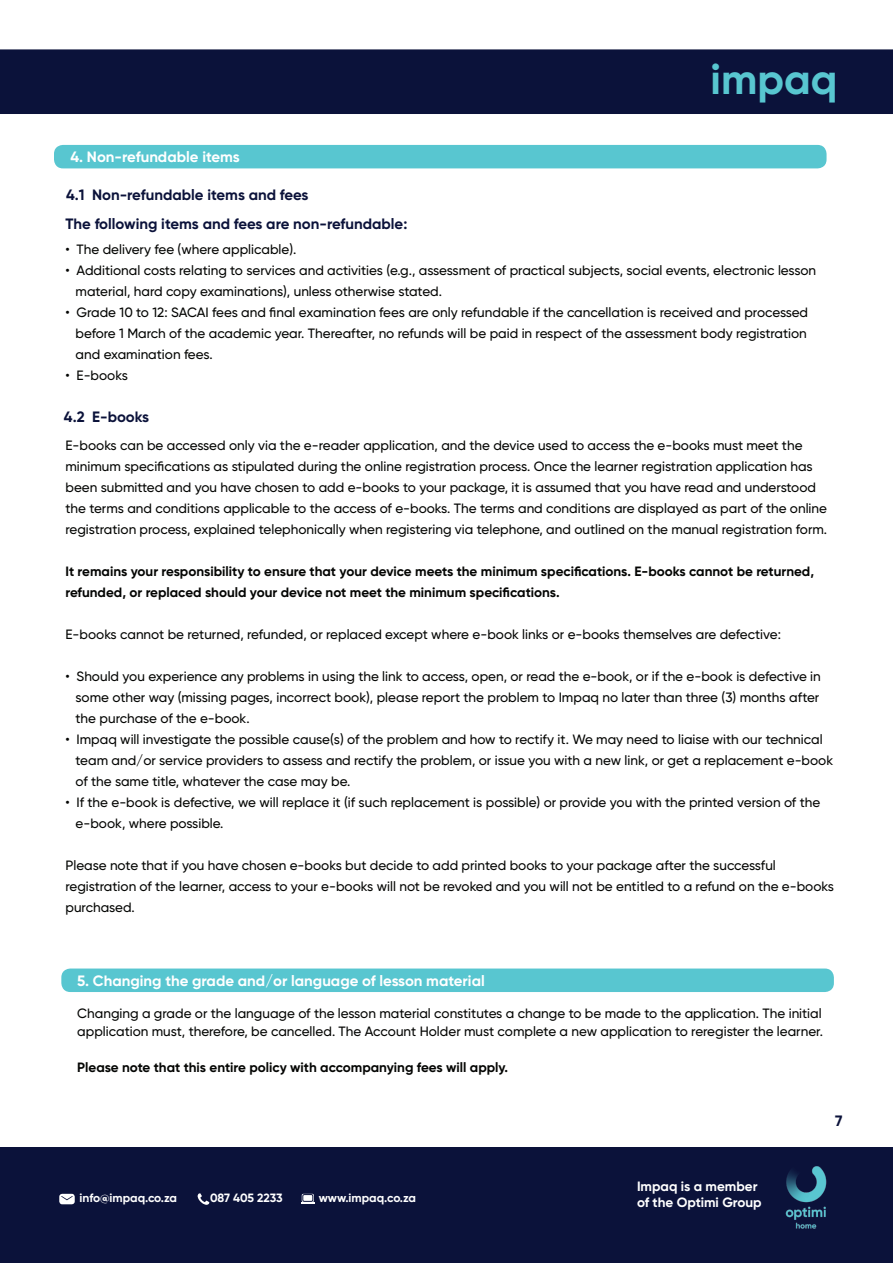
<style>
.page{position:relative;width:893px;height:1263px;background:#fff}
.page>*{position:absolute;margin:0;border:0;box-sizing:border-box;transform-origin:0 0}
.t1{font:700 42.6px "Gilroy";color:#58c6d0}
.t2{font:700 15px "Gilroy";color:#0b123a}
.t3{font:700 15px "Gilroy";color:#fff}
.t4{font:500 13.5px/21px "Gilroy";color:#040503}
.t5{font:700 13.5px/21px "Gilroy";color:#040503}
.t6{font:700 13.5px/16.2px "Gilroy";color:#fff}
.t7{font:700 12px "Gilroy";color:#fff}
</style>
<div class="page">
<div style="left:0;top:49px;width:893px;height:65px;background:#0b123a"></div>
<div style="left:0;top:1148px;width:893px;height:115px;background:#0b123a"></div>
<div style="left:59px;top:1194px;width:16px;height:10px;background:#fff;border-radius:3px"></div>
<svg style="left:61px;top:1196px;width:12px;height:4px"></svg>
<svg style="left:198px;top:1193px;width:11px;height:12px"></svg>
<div style="left:302px;top:1194px;width:12px;height:8px;background:#fff;border-radius:2px"></div>
<div style="left:302px;top:1194px;width:11px;height:8px;border:1px solid #0b123a;border-radius:2px"></div>
<svg style="left:301px;top:1202px;width:14px;height:2px"></svg>
<img style="left:785px;top:1159px;width:42px;height:69px">
<div style="left:54px;top:145px;width:772px;height:23px;background:#58c6d0;border-radius:9px"></div>
<div style="left:61px;top:968px;width:773px;height:24px;background:#58c6d0;border-radius:9px"></div>
<p class="t3" style="left:70px;top:148px;width:171px">4. Non-refundable items</p>
<p class="t2" style="left:66px;top:186px;width:244px">4.1 Non-refundable items and fees</p>
<h1 class="t1" style="left:711px;top:52px;width:128px">impaq</h1>
<p class="t2" style="left:65px;top:214px;width:343px">The following items and fees are non-refundable:</p>
<p class="t4" style="left:65px;top:239px;width:232px">• The delivery fee (where applicable).</p>
<p class="t4" style="left:76px;top:260px;width:742px;text-indent:-10px">• Additional costs relating to services and activities (e.g., assessment of practical subjects, social events, electronic lesson material, hard copy examinations), unless otherwise stated.</p>
<p class="t4" style="left:76px;top:302px;width:734px;text-align:justify;text-indent:-10px">• Grade 10 to 12: SACAI fees and final examination fees are only refundable if the cancellation is received and processed before 1 March of the academic year. Thereafter, no refunds will be paid in respect of the assessment body registration and examination fees.</p>
<p class="t4" style="left:65px;top:365px;width:64px">• E-books</p>
<p class="t2" style="left:64px;top:408px;width:87px">4.2 E-books</p>
<p class="t4" style="left:65px;top:434px;width:763px">E-books can be accessed only via the e-reader application, and the device used to access the e-books must meet the minimum specifications as stipulated during the online registration process. Once the learner registration application has been submitted and you have chosen to add e-books to your package, it is assumed that you have read and understood the terms and conditions applicable to the access of e-books. The terms and conditions are displayed as part of the online registration process, explained telephonically when registering via telephone, and outlined on the manual registration form.</p>
<p class="t5" style="left:65px;top:560px;width:750px">It remains your responsibility to ensure that your device meets the minimum specifications. E-books cannot be returned, refunded, or replaced should your device not meet the minimum specifications.</p>
<p class="t4" style="left:65px;top:623px;width:717px">E-books cannot be returned, refunded, or replaced except where e-book links or e-books themselves are defective:</p>
<p class="t4" style="left:76px;top:665px;width:747px;text-align:justify;text-indent:-10px">• Should you experience any problems in using the link to access, open, or read the e-book, or if the e-book is defective in some other way (missing pages, incorrect book), please report the problem to Impaq no later than three (3) months after the purchase of the e-book.</p>
<p class="t4" style="left:76px;top:728px;width:759px;text-indent:-10px">• Impaq will investigate the possible cause(s) of the problem and how to rectify it. We may need to liaise with our technical team and/or service providers to assess and rectify the problem, or issue you with a new link, or get a replacement e-book of the same title, whatever the case may be.</p>
<p class="t4" style="left:76px;top:791px;width:746px;text-indent:-10px">• If the e-book is defective, we will replace it (if such replacement is possible) or provide you with the printed version of the e-book, where possible.</p>
<p class="t4" style="left:65px;top:854px;width:770px">Please note that if you have chosen e-books but decide to add printed books to your package after the successful registration of the learner, access to your e-books will not be revoked and you will not be entitled to a refund on the e-books purchased.</p>
<p class="t3" style="left:77px;top:971px;width:409px">5. Changing the grade and/or language of lesson material</p>
<p class="t4" style="left:77px;top:1004px;width:747px;line-height:18px">Changing a grade or the language of the lesson material constitutes a change to be made to the application. The initial application must, therefore, be cancelled. The Account Holder must complete a new application to reregister the learner.</p>
<p class="t5" style="left:77px;top:1057px;width:432px">Please note that this entire policy with accompanying fees will apply.</p>
<p class="t2" style="left:835px;top:1112px;width:9px">7</p>
<p class="t7" style="left:79px;top:1190px;width:99px">info@impaq.co.za</p>
<p class="t7" style="left:210px;top:1190px;width:74px">087 405 2233</p>
<p class="t7" style="left:319px;top:1190px;width:99px">www.impaq.co.za</p>
<p class="t6" style="left:637px;top:1178px;width:126px">Impaq is a member of the Optimi Group</p>
</div>
